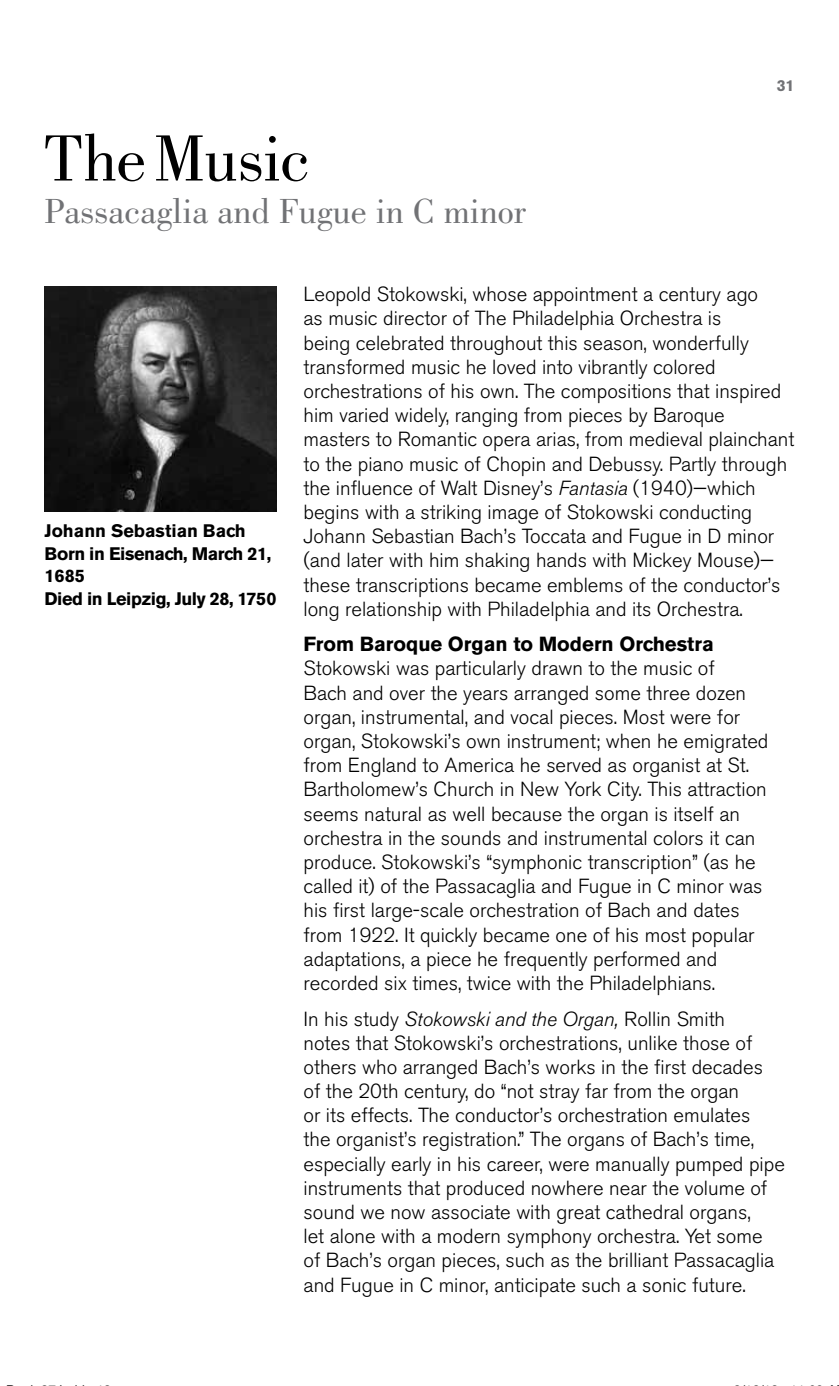
<style>
.page{position:relative;width:839px;height:1386px;background:#fff}
.page>*{position:absolute;margin:0;border:0;box-sizing:border-box;transform-origin:0 0}
.t1{font:67.5px "Bodoni";letter-spacing:-.015em;color:#000}
.t2{font:36px "Bodoni";color:#717275}
.t3{font:300 20.25px/24.1px "Akzidenz Grotesk BE";color:#000}
.t4{font:700 20.25px "Akzidenz Grotesk BE";color:#000}
.t5{font:700 18px/22.5px "Akzidenz Grotesk BE";letter-spacing:-.025em;color:#000}
.t6{font:700 15.75px "Akzidenz Grotesk BE";color:#717275}
.s1{font-family:"Akzidenz Grotesk BQ";font-style:italic}
</style>
<div class="page">
<img style="left:45px;top:286px;width:231px;height:225px">
<h1 class="t1" style="left:45px;top:121px;width:267px">The Music</h1>
<h2 class="t2" style="left:45px;top:191px;width:482px">Passacaglia and Fugue in C minor</h2>
<p class="t6" style="left:776px;top:77px;width:19px">31</p>
<p class="t5" style="left:45px;top:519px;width:233px">Johann Sebastian Bach<br>Born in Eisenach, March 21,<br>1685<br>Died in Leipzig, July 28, 1750</p>
<p class="t3" style="left:303px;top:282px;width:492px">Leopold Stokowski, whose appointment a century ago<br>as music director of The Philadelphia Orchestra is<br>being celebrated throughout this season, wonderfully transformed music he loved into vibrantly colored orchestrations of his own. The compositions that inspired him varied widely, ranging from pieces by Baroque masters to Romantic opera arias, from medieval plainchant to the piano music of Chopin and Debussy. Partly through the influence of Walt Disney’s <span class="s1">Fantasia</span> (1940)—which begins with a striking image of Stokowski conducting Johann Sebastian Bach’s Toccata and Fugue in D minor (and later with him shaking hands with Mickey Mouse)— these transcriptions became emblems of the conductor’s long relationship with Philadelphia and its Orchestra.</p>
<p class="t4" style="left:303px;top:632px;width:412px">From Baroque Organ to Modern Orchestra</p>
<p class="t3" style="left:303px;top:656px;width:466px">Stokowski was particularly drawn to the music of<br>Bach and over the years arranged some three dozen organ, instrumental, and vocal pieces. Most were for organ, Stokowski’s own instrument; when he emigrated from England to America he served as organist at St.<br>Bartholomew’s Church in New York City. This attraction seems natural as well because the organ is itself an orchestra in the sounds and instrumental colors it can produce. Stokowski’s “symphonic transcription” (as he called it) of the Passacaglia and Fugue in C minor was his first large-scale orchestration of Bach and dates from 1922. It quickly became one of his most popular adaptations, a piece he frequently performed and recorded six times, twice with the Philadelphians.</p>
<p class="t3" style="left:303px;top:1006px;width:482px">In his study <span class="s1">Stokowski and the Organ,</span> Rollin Smith<br>notes that Stokowski’s orchestrations, unlike those of others who arranged Bach’s works in the first decades of the 20th century, do “not stray far from the organ<br>or its effects. The conductor’s orchestration emulates<br>the organist’s registration.” The organs of Bach’s time, especially early in his career, were manually pumped pipe instruments that produced nowhere near the volume of sound we now associate with great cathedral organs,<br>let alone with a modern symphony orchestra. Yet some<br>of Bach’s organ pieces, such as the brilliant Passacaglia and Fugue in C minor, anticipate such a sonic future.</p>
</div>
